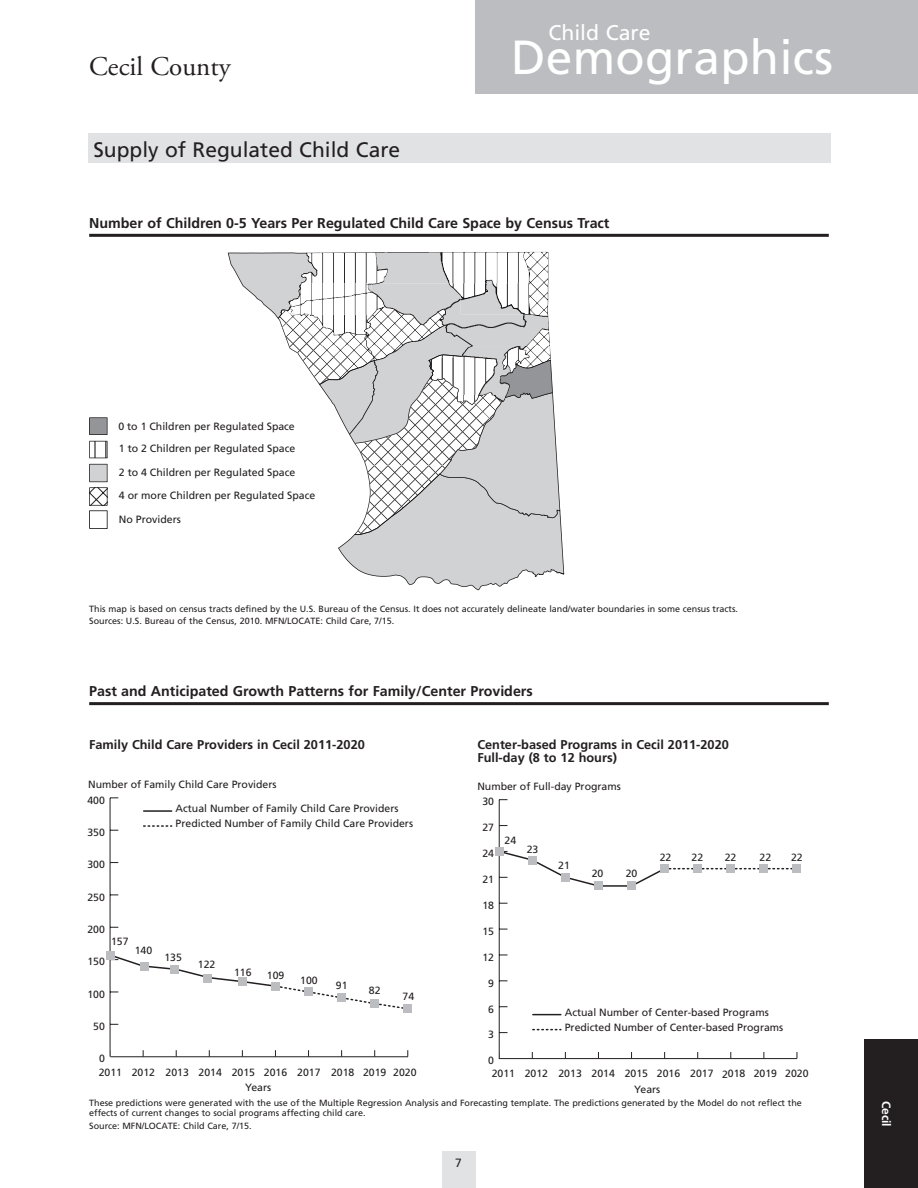
<style>
.page{position:relative;width:918px;height:1188px;background:#fff}
.page>*{position:absolute;margin:0;border:0;box-sizing:border-box;transform-origin:0 0}
.t1{font:47.85px "Frutiger";letter-spacing:.005em;color:#fff}
.t2{font:27px "Adobe Garamond Pro";color:#231f20}
.t3{font:21.3px "Frutiger";color:#fff}
.t4{font:21px "Frutiger";color:#231f20}
.t5{font:700 14.25px "Frutiger";color:#231f20}
.t6{font:700 12.75px/13.5px "Frutiger";color:#231f20}
.t7{font:700 12px "Frutiger";color:#fff}
.t8{font:12px "Frutiger";color:#231f20}
.t9{font:10.5px/23px "Frutiger";color:#231f20}
.t10{font:9px/10.5px "Frutiger";color:#231f20}
</style>
<div class="page">
<hr style="left:89px;top:702px;width:740px;height:3px;background:#231f20">
<hr style="left:110px;top:1057px;width:298px;height:1px;background:#231f20">
<hr style="left:110px;top:798px;width:1px;height:259px;background:#231f20">
<svg style="left:108px;top:953px;width:302px;height:57px"></svg>
<div style="left:106px;top:951px;width:8px;height:8px;background:#bcbdc0"></div>
<div style="left:171px;top:965px;width:8px;height:9px;background:#bcbdc0"></div>
<div style="left:140px;top:962px;width:8px;height:9px;background:#bcbdc0"></div>
<div style="left:203px;top:974px;width:9px;height:8px;background:#bcbdc0"></div>
<div style="left:238px;top:977px;width:9px;height:9px;background:#bcbdc0"></div>
<div style="left:271px;top:982px;width:9px;height:8px;background:#bcbdc0"></div>
<div style="left:304px;top:988px;width:9px;height:8px;background:#bcbdc0"></div>
<div style="left:337px;top:994px;width:9px;height:8px;background:#bcbdc0"></div>
<div style="left:371px;top:999px;width:8px;height:9px;background:#bcbdc0"></div>
<div style="left:404px;top:1005px;width:8px;height:8px;background:#bcbdc0"></div>
<hr style="left:144px;top:810px;width:28px;height:2px;background:#231f20">
<svg style="left:144px;top:825px;width:28px;height:2px"></svg>
<hr style="left:499px;top:1058px;width:298px;height:1px;background:#231f20">
<hr style="left:499px;top:800px;width:1px;height:258px;background:#231f20">
<svg style="left:498px;top:850px;width:295px;height:38px"></svg>
<div style="left:495px;top:847px;width:8px;height:9px;background:#bcbdc0"></div>
<div style="left:528px;top:856px;width:9px;height:8px;background:#bcbdc0"></div>
<div style="left:561px;top:873px;width:9px;height:9px;background:#bcbdc0"></div>
<div style="left:594px;top:882px;width:9px;height:8px;background:#bcbdc0"></div>
<div style="left:627px;top:882px;width:9px;height:8px;background:#bcbdc0"></div>
<div style="left:660px;top:864px;width:9px;height:9px;background:#bcbdc0"></div>
<div style="left:694px;top:864px;width:8px;height:9px;background:#bcbdc0"></div>
<div style="left:727px;top:864px;width:8px;height:9px;background:#bcbdc0"></div>
<div style="left:760px;top:864px;width:8px;height:9px;background:#bcbdc0"></div>
<div style="left:793px;top:864px;width:8px;height:9px;background:#bcbdc0"></div>
<svg style="left:533px;top:1014px;width:28px;height:1px"></svg>
<svg style="left:533px;top:1029px;width:28px;height:1px"></svg>
<hr style="left:89px;top:234px;width:740px;height:3px;background:#231f20">
<svg style="left:89px;top:417px;width:19px;height:18px"></svg>
<svg style="left:89px;top:441px;width:19px;height:17px"></svg>
<svg style="left:89px;top:464px;width:19px;height:65px"></svg>
<svg style="left:228px;top:252px;width:336px;height:338px"></svg>
<img style="left:462px;top:346px;width:88px;height:49px">
<img style="left:463px;top:395px;width:44px;height:25px">
<div style="left:88px;top:133px;width:742px;height:30px;background:#e1e2e4"></div>
<div style="left:442px;top:1151px;width:34px;height:37px;background:#e1e2e4"></div>
<div style="left:476px;top:0;width:442px;height:93px;background:#bcbdc0"></div>
<div style="left:864px;top:1040px;width:54px;height:148px;background:#231f20"></div>
<h2 class="t2" style="left:89px;top:50px;width:143px">Cecil County</h2>
<h3 class="t4" style="left:93px;top:137px;width:308px">Supply of Regulated Child Care</h3>
<h3 class="t3" style="left:548px;top:20px;width:104px">Child Care</h3>
<h1 class="t1" style="left:511px;top:29px;width:323px">Demographics</h1>
<h3 class="t5" style="left:89px;top:215px;width:522px">Number of Children 0-5 Years Per Regulated Child Care Space by Census Tract</h3>
<p class="t9" style="left:118px;top:414px;width:178px">0 to 1 Children per Regulated Space<br>1 to 2 Children per Regulated Space</p>
<p class="t9" style="left:119px;top:461px;width:178px">2 to 4 Children per Regulated Space</p>
<p class="t9" style="left:119px;top:484px;width:198px">4 or more Children per Regulated Space</p>
<p class="t9" style="left:119px;top:507px;width:64px">No Providers</p>
<p class="t10" style="left:89px;top:602px;width:650px;line-height:12.6px">This map is based on census tracts defined by the U.S. Bureau of the Census. It does not accurately delineate land/water boundaries in some census tracts.<br>Sources: U.S. Bureau of the Census, 2010. MFN/LOCATE: Child Care, 7/15.</p>
<h3 class="t5" style="left:89px;top:683px;width:445px">Past and Anticipated Growth Patterns for Family/Center Providers</h3>
<p class="t6" style="left:89px;top:737px;width:277px">Family Child Care Providers in Cecil 2011-2020</p>
<p class="t6" style="left:477px;top:737px;width:253px">Center-based Programs in Cecil 2011-2020<br>Full-day (8 to 12 hours)</p>
<p class="t9" style="left:88px;top:773px;width:190px">Number of Family Child Care Providers</p>
<p class="t9" style="left:87px;top:788px;width:19px">400</p>
<p class="t9" style="left:87px;top:821px;width:19px">350</p>
<p class="t9" style="left:87px;top:853px;width:19px">300</p>
<p class="t9" style="left:87px;top:886px;width:19px">250</p>
<p class="t9" style="left:87px;top:918px;width:19px">200</p>
<p class="t9" style="left:111px;top:930px;width:19px">157</p>
<p class="t9" style="left:135px;top:939px;width:19px">140</p>
<p class="t9" style="left:87px;top:950px;width:19px">150</p>
<p class="t9" style="left:87px;top:983px;width:19px">100</p>
<p class="t9" style="left:93px;top:1015px;width:13px">50</p>
<p class="t9" style="left:99px;top:1047px;width:7px">0</p>
<p class="t9" style="left:176px;top:797px;width:224px">Actual Number of Family Child Care Providers</p>
<p class="t9" style="left:176px;top:812px;width:239px">Predicted Number of Family Child Care Providers</p>
<p class="t9" style="left:164px;top:946px;width:19px">135</p>
<p class="t9" style="left:198px;top:953px;width:19px">122</p>
<p class="t9" style="left:234px;top:961px;width:19px">116</p>
<p class="t9" style="left:267px;top:964px;width:19px">109</p>
<p class="t9" style="left:300px;top:969px;width:19px">100</p>
<p class="t9" style="left:336px;top:974px;width:13px">91</p>
<p class="t9" style="left:369px;top:979px;width:13px">82</p>
<p class="t9" style="left:403px;top:985px;width:13px">74</p>
<p class="t9" style="left:99px;top:1060px;width:319px">2011 2012 2013 2014 2015 2016 2017 2018 2019 2020</p>
<p class="t9" style="left:245px;top:1076px;width:28px">Years</p>
<p class="t9" style="left:477px;top:775px;width:145px">Number of Full-day Programs</p>
<p class="t9" style="left:482px;top:790px;width:13px">30</p>
<p class="t9" style="left:482px;top:816px;width:13px">27</p>
<p class="t9" style="left:482px;top:842px;width:13px">24</p>
<p class="t9" style="left:482px;top:868px;width:13px">21</p>
<p class="t9" style="left:482px;top:894px;width:13px">18</p>
<p class="t9" style="left:482px;top:920px;width:13px">15</p>
<p class="t9" style="left:482px;top:946px;width:13px">12</p>
<p class="t9" style="left:488px;top:971px;width:7px">9</p>
<p class="t9" style="left:488px;top:997px;width:7px">6</p>
<p class="t9" style="left:488px;top:1023px;width:7px">3</p>
<p class="t9" style="left:488px;top:1049px;width:7px">0</p>
<p class="t9" style="left:505px;top:829px;width:13px">24</p>
<p class="t9" style="left:527px;top:838px;width:13px">23</p>
<p class="t9" style="left:558px;top:854px;width:13px">21</p>
<p class="t9" style="left:592px;top:862px;width:13px">20</p>
<p class="t9" style="left:626px;top:862px;width:13px">20</p>
<p class="t9" style="left:660px;top:845px;width:13px">22</p>
<p class="t9" style="left:692px;top:845px;width:13px">22</p>
<p class="t9" style="left:725px;top:845px;width:13px">22</p>
<p class="t9" style="left:760px;top:845px;width:13px">22</p>
<p class="t9" style="left:791px;top:845px;width:13px">22</p>
<p class="t9" style="left:565px;top:1001px;width:206px">Actual Number of Center-based Programs</p>
<p class="t9" style="left:565px;top:1016px;width:220px">Predicted Number of Center-based Programs</p>
<p class="t9" style="left:492px;top:1062px;width:318px">2011 2012 2013 2014 2015 2016 2017 2018 2019 2020</p>
<p class="t9" style="left:634px;top:1078px;width:28px">Years</p>
<p class="t10" style="left:89px;top:1097px;width:714px">These predictions were generated with the use of the Multiple Regression Analysis and Forecasting template. The predictions generated by the Model do not reflect the effects of current changes to social programs affecting child care.</p>
<p class="t10" style="left:89px;top:1120px;width:164px">Source: MFN/LOCATE: Child Care, 7/15.</p>
<p class="t8" style="left:455px;top:1155px;width:8px">7</p>
<p class="t7" style="left:893px;top:1101px;width:28px;rotate:90deg">Cecil</p>
</div>
